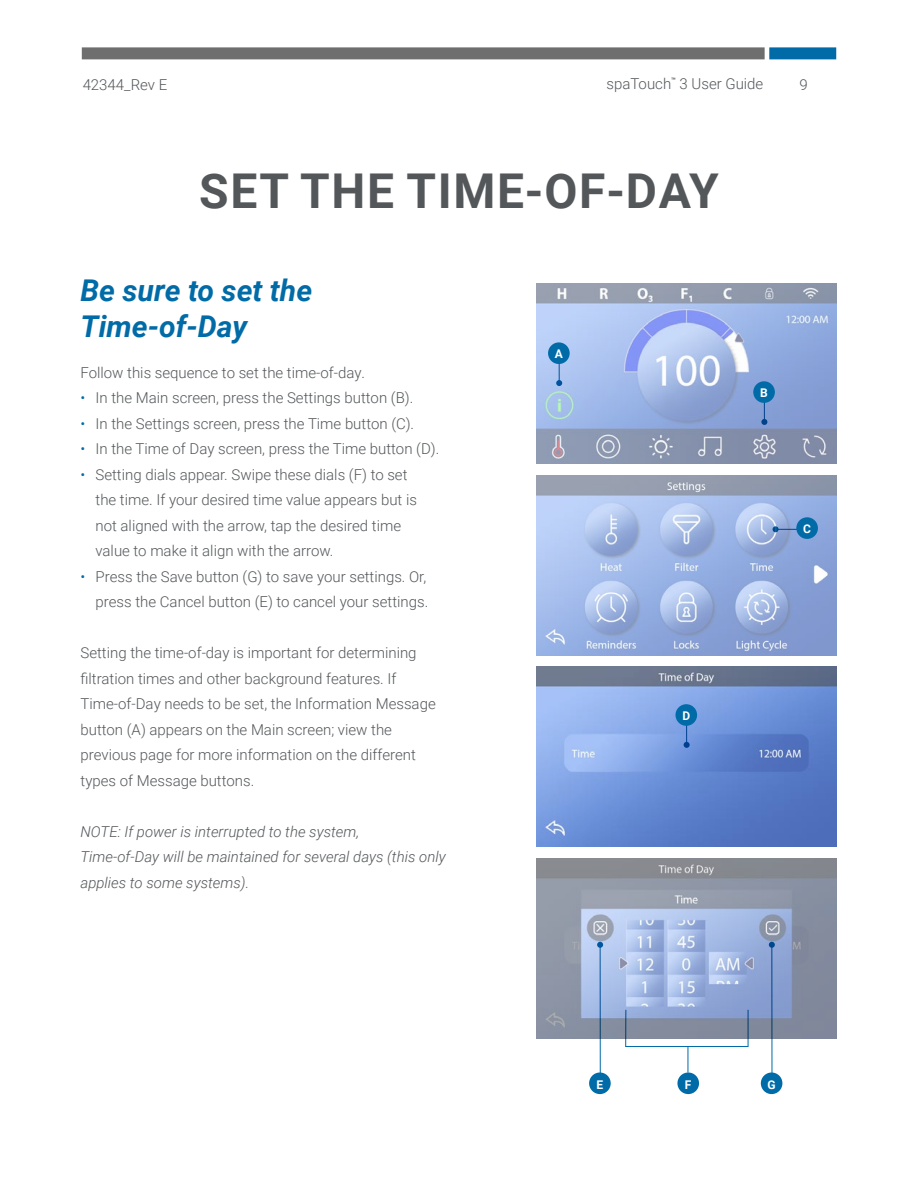
<style>
.page{position:relative;width:918px;height:1188px;background:#fff}
.page>*{position:absolute;margin:0;border:0;box-sizing:border-box;transform-origin:0 0}
.t1{font:700 48px "Roboto";letter-spacing:.035em;color:#54575a}
.t2{font:italic 700 30px/36px "Roboto";color:#006ba7}
.t3{font:300 15px/25.5px "Roboto";color:#54575a}
.t4{font:italic 300 15px/25.5px "Roboto";color:#54575a}
.t5{font:700 12px "Roboto";color:#fff}
.s1{color:#006ba7}
</style>
<div class="page">
<img style="left:536px;top:475px;width:300px;height:180px">
<img style="left:536px;top:859px;width:300px;height:180px">
<img style="left:536px;top:667px;width:300px;height:180px">
<img style="left:536px;top:284px;width:300px;height:180px">
<div style="left:769px;top:47px;width:67px;height:12px;background:#006ba7"></div>
<div style="left:82px;top:47px;width:683px;height:12px;background:#6e6e6e"></div>
<hr style="left:776px;top:529px;width:35px;height:1px;background:#006ba7">
<svg style="left:773px;top:526px;width:6px;height:6px"></svg>
<div style="left:796px;top:517px;width:22px;height:22px;background:#006ba7;border-radius:50%"></div>
<svg style="left:688px;top:1047px;width:1px;height:25px"></svg>
<hr style="left:600px;top:945px;width:1px;height:133px;background:#006ba7">
<svg style="left:597px;top:942px;width:6px;height:6px"></svg>
<div style="left:589px;top:1072px;width:22px;height:22px;background:#006ba7;border-radius:50%"></div>
<div style="left:677px;top:1072px;width:22px;height:22px;background:#006ba7;border-radius:50%"></div>
<div style="left:625px;top:1009px;width:123px;height:38px;border:1px solid #006ba7"></div>
<svg style="left:684px;top:726px;width:6px;height:22px"></svg>
<div style="left:676px;top:704px;width:21px;height:22px;background:#006ba7;border-radius:50%"></div>
<svg style="left:556px;top:364px;width:6px;height:22px"></svg>
<div style="left:548px;top:342px;width:22px;height:22px;background:#006ba7;border-radius:50%"></div>
<svg style="left:761px;top:403px;width:6px;height:22px"></svg>
<div style="left:753px;top:381px;width:22px;height:22px;background:#006ba7;border-radius:50%"></div>
<hr style="left:771px;top:945px;width:1px;height:133px;background:#006ba7">
<svg style="left:769px;top:942px;width:6px;height:6px"></svg>
<div style="left:761px;top:1072px;width:21px;height:22px;background:#006ba7;border-radius:50%"></div>
<p class="t3" style="left:606px;top:71px;width:158px">spaTouch<sup>™</sup> 3 User Guide</p>
<p class="t3" style="left:83px;top:71px;width:86px">42344_Rev E</p>
<p class="t3" style="left:799px;top:71px;width:10px">9</p>
<p class="t1" style="left:199px;top:157px;width:521px">SET THE TIME-OF-DAY</p>
<p class="t2" style="left:81px;top:272px;width:233px">Be sure to set the<br>Time-of-Day</p>
<p class="t3" style="left:81px;top:359px;width:286px">Follow this sequence to set the time-of-day.</p>
<p class="t3" style="left:81px;top:384px;width:334px"><span class="s1">•</span> In the Main screen, press the Settings button (B).</p>
<p class="t3" style="left:81px;top:410px;width:335px"><span class="s1">•</span> In the Settings screen, press the Time button (C).</p>
<p class="t3" style="left:81px;top:435px;width:360px"><span class="s1">•</span> In the Time of Day screen, press the Time button (D).</p>
<p class="t3" style="left:96px;top:461px;width:323px;text-indent:-15px"><span class="s1">•</span> Setting dials appear. Swipe these dials (F) to set the time. If your desired time value appears but is not aligned with the arrow, tap the desired time value to make it align with the arrow.</p>
<p class="t3" style="left:81px;top:563px;width:349px;text-align:right"><span class="s1">•</span> Press the Save button (G) to save your settings. Or, press the Cancel button (E) to cancel your settings.</p>
<p class="t3" style="left:81px;top:639px;width:357px">Setting the time-of-day is important for determining filtration times and other background features. If Time-of-Day needs to be set, the Information Message button (A) appears on the Main screen; view the previous page for more information on the different types of Message buttons.</p>
<p class="t4" style="left:81px;top:818px;width:367px">NOTE: If power is interrupted to the system,<br>Time-of-Day will be maintained for several days (this only applies to some systems).</p>
<p class="t5" style="left:555px;top:345px;width:10px">A</p>
<p class="t5" style="left:760px;top:384px;width:9px">B</p>
<p class="t5" style="left:803px;top:520px;width:9px">C</p>
<p class="t5" style="left:682px;top:707px;width:9px">D</p>
<p class="t5" style="left:597px;top:1076px;width:8px">E</p>
<p class="t5" style="left:685px;top:1076px;width:8px">F</p>
<p class="t5" style="left:768px;top:1076px;width:10px">G</p>
</div>
